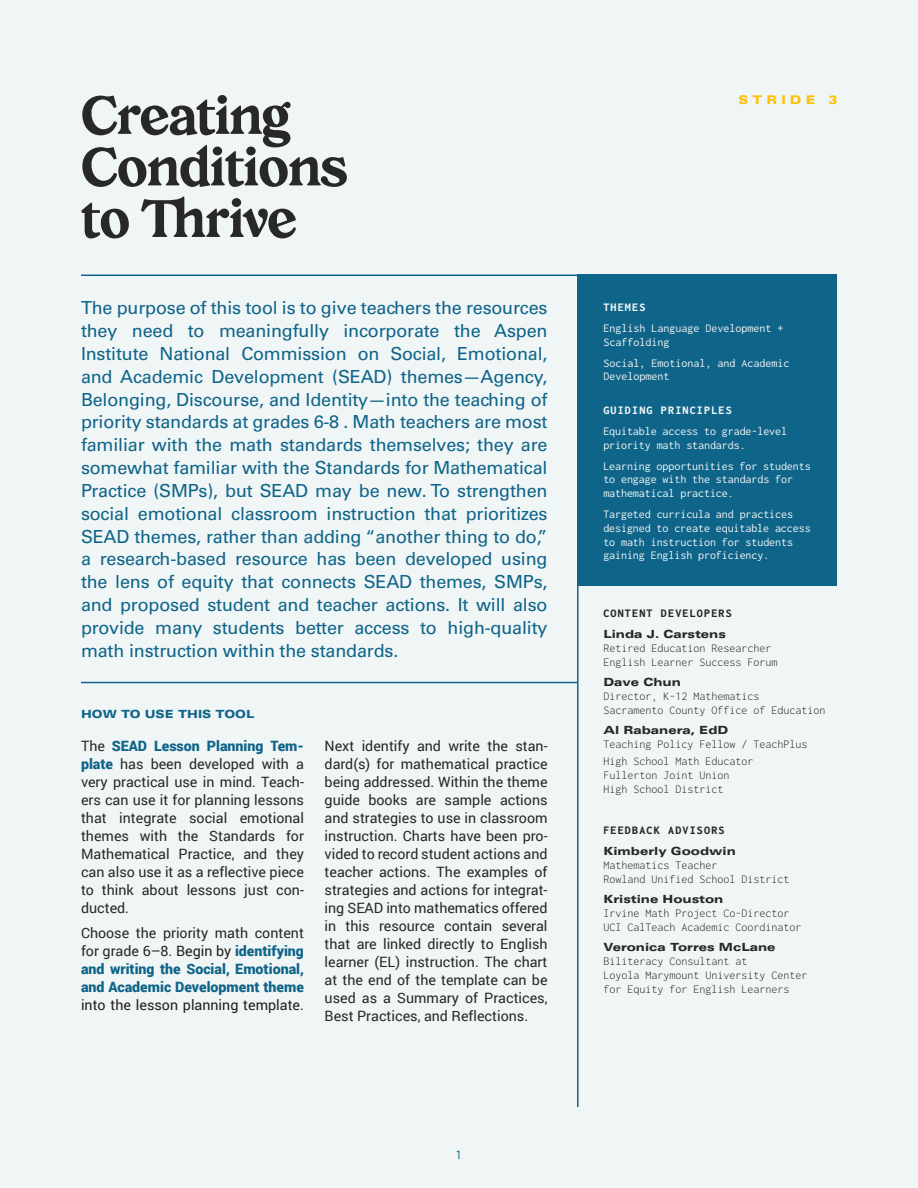
<style>
.page{position:relative;width:918px;height:1188px;background:#f0f5f5}
.page>*{position:absolute;margin:0;border:0;box-sizing:border-box;transform-origin:0 0}
.t1{font:52.5px/51.6px "Creolia";letter-spacing:-.015em;color:#292829}
.t2{font:18px/22.8px "Univers LT Std";letter-spacing:-.01em;color:#0f6489;text-align:justify}
.t3{font:14.25px/18px "Roboto";color:#292829;text-align:justify}
.t4{font:900 14.25px/18px "Roboto";color:#0f6489;text-align:justify}
.t5{font:13.5px "Inconsolata";color:#0f6489}
.t6{font:300 12px/13.8px "Inconsolata";color:#292829}
.t7{font:12px/13.8px "Inconsolata";letter-spacing:-.005em;color:#f0f5f5}
.t8{font:800 12px "Inconsolata";letter-spacing:.1em;color:#292829}
.t9{font:800 12px "Inconsolata";letter-spacing:.1em;color:#f0f5f5}
.t10{font:900 expanded 12px "Univers";letter-spacing:.35em;color:#ffc004}
.t11{font:900 expanded 11.25px "Univers";color:#292829}
.t12{font:900 expanded 11.25px "Univers";color:#0f6489}
.s1{font-weight:900;color:#0f6489}
.s2{font-weight:400;color:#292829}
.s3{font-weight:400;color:#231f20}
</style>
<div class="page">
<div style="left:577px;top:274px;width:260px;height:311px;background:#0f6489"></div>
<hr style="left:81px;top:275px;width:756px;height:1px;background:#0f6489">
<hr style="left:81px;top:682px;width:496px;height:1px;background:#0f6489">
<hr style="left:577px;top:275px;width:2px;height:832px;background:#0f6489">
<p class="t1" style="left:81px;top:90px;width:268px">Creating<br>Conditions to Thrive</p>
<p class="t2" style="left:81px;top:297px;width:468px">The purpose of this tool is to give teachers the resources they need to meaningfully incorporate the Aspen Institute National Commission on Social, Emotional, and Academic Development (SEAD) themes—Agency, Belonging, Discourse, and Identity—into the teaching of priority standards at grades 6-8 . Math teachers are most familiar with the math standards themselves; they are somewhat familiar with the Standards for Mathematical Practice (SMPs), but SEAD may be new. To strengthen social emotional classroom instruction that prioritizes SEAD themes, rather than adding “another thing to do,” a research-based resource has been developed using the lens of equity that connects SEAD themes, SMPs, and proposed student and teacher actions. It will also provide many students better access to high-quality math instruction within the standards.</p>
<p class="t12" style="left:81px;top:707px;width:175px">HOW TO USE THIS TOOL</p>
<p class="t3" style="left:81px;top:737px;width:224px">The <span class="s1">SEAD Lesson Planning Tem&shy;plate</span> has been developed with a very practical use in mind. Teach&shy;ers can use it for planning lessons that integrate social emotional themes with the Standards for Mathematical Practice, and they can also use it as a reflective piece to think about lessons just con&shy;ducted.</p>
<p class="t4" style="left:81px;top:923px;width:224px"><span class="s2">Choose the priority math content for grade 6–8.</span> <span class="s3">Begin by</span> identifying and writing the Social, Emotional, and Academic Development theme <span class="s3">into the lesson planning template.</span></p>
<p class="t3" style="left:325px;top:737px;width:225px">Next identify and write the stan&shy;dard(s) for mathematical practice being addressed. Within the theme guide books are sample actions and strategies to use in classroom instruction. Charts have been pro&shy;vided to record student actions and teacher actions. The examples of strategies and actions for integrat&shy;ing SEAD into mathematics offered in this resource contain several that are linked directly to English learner (EL) instruction. The chart at the end of the template can be used as a Summary of Practices, Best Practices, and Reflections.</p>
<p class="t5" style="left:456px;top:1146px;width:8px">1</p>
<p class="t10" style="left:739px;top:93px;width:100px">STRIDE 3</p>
<p class="t9" style="left:603px;top:299px;width:43px">THEMES</p>
<p class="t7" style="left:603px;top:322px;width:181px">English Language Development +<br>Scaffolding</p>
<p class="t7" style="left:603px;top:356px;width:187px">Social, Emotional, and Academic<br>Development</p>
<p class="t9" style="left:603px;top:402px;width:130px">GUIDING PRINCIPLES</p>
<p class="t7" style="left:603px;top:425px;width:185px">Equitable access to grade-level priority math standards.</p>
<p class="t7" style="left:603px;top:459px;width:209px">Learning opportunities for students to engage with the standards for mathematical practice.</p>
<p class="t7" style="left:603px;top:507px;width:209px">Targeted curricula and practices designed to create equitable access to math instruction for students gaining English proficiency.</p>
<p class="t8" style="left:603px;top:605px;width:130px">CONTENT DEVELOPERS</p>
<p class="t11" style="left:603px;top:627px;width:124px">Linda J. Carstens</p>
<p class="t6" style="left:603px;top:641px;width:175px">Retired Education Researcher<br>English Learner Success Forum</p>
<p class="t11" style="left:603px;top:676px;width:79px">Dave Chun</p>
<p class="t6" style="left:603px;top:690px;width:224px">Director, K-12 Mathematics<br>Sacramento County Office of Education</p>
<p class="t11" style="left:603px;top:724px;width:127px">Al Rabanera, EdD</p>
<p class="t6" style="left:603px;top:738px;width:205px">Teaching Policy Fellow / TeachPlus</p>
<p class="t6" style="left:603px;top:755px;width:151px">High School Math Educator<br>Fullerton Joint Union<br>High School District</p>
<p class="t8" style="left:603px;top:822px;width:123px">FEEDBACK ADVISORS</p>
<p class="t11" style="left:603px;top:844px;width:134px">Kimberly Goodwin</p>
<p class="t6" style="left:603px;top:858px;width:187px">Mathematics Teacher<br>Rowland Unified School District</p>
<p class="t11" style="left:603px;top:893px;width:122px">Kristine Houston</p>
<p class="t6" style="left:603px;top:907px;width:199px">Irvine Math Project Co-Director<br>UCI CalTeach Academic Coordinator</p>
<p class="t11" style="left:603px;top:941px;width:174px">Veronica Torres McLane</p>
<p class="t6" style="left:603px;top:955px;width:205px">Biliteracy Consultant at<br>Loyola Marymount University Center for Equity for English Learners</p>
</div>
